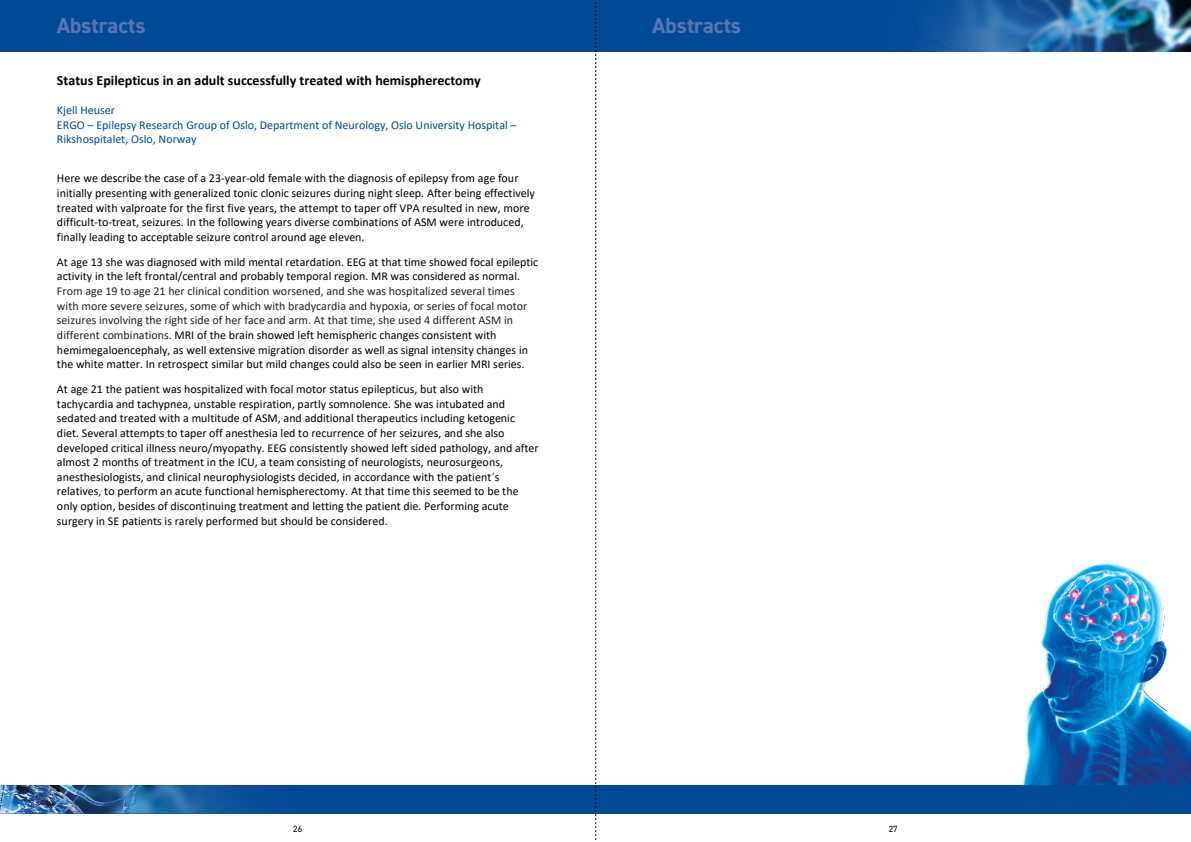
<style>
.page{position:relative;width:1191px;height:842px;background:#fff}
.page>*{position:absolute;margin:0;border:0;box-sizing:border-box;transform-origin:0 0}
.t1{font:700 22px "DIN2014";color:#5a75b5}
.t2{font:700 14px "Calibri";color:#000}
.t3{font:12px/14.6px "Calibri";color:#000}
.t4{font:12px/14.6px "Calibri";color:#202124}
.t5{font:12px/14.7px "Calibri";color:#004996}
.t6{font:9px "DIN2014";color:#000}
.s1{color:#000}
</style>
<div class="page">
<div style="left:0;top:0;width:1191px;height:52px;background:#004996"></div>
<div style="left:0;top:785px;width:1191px;height:28px;background:#004996"></div>
<img style="left:919px;top:0;width:272px;height:52px">
<img style="left:0;top:785px;width:251px;height:28px">
<img style="left:1022px;top:563px;width:169px;height:222px">
<svg style="left:595px;top:2px;width:1px;height:839px"></svg>
<h1 class="t1" style="left:57px;top:10px;width:90px">Abstracts</h1>
<h1 class="t1" style="left:652px;top:10px;width:90px">Abstracts</h1>
<p class="t2" style="left:57px;top:70px;width:425px">Status Epilepticus in an adult successfully treated with hemispherectomy</p>
<p class="t5" style="left:57px;top:102px;width:461px">Kjell Heuser<br>ERGO – Epilepsy Research Group of Oslo, Department of Neurology, Oslo University Hospital –<br>Rikshospitalet, Oslo, Norway</p>
<p class="t3" style="left:57px;top:171px;width:479px">Here we describe the case of a 23-year-old female with the diagnosis of epilepsy from age four initially presenting with generalized tonic clonic seizures during night sleep. After being effectively treated with valproate for the first five years, the attempt to taper off VPA resulted in new, more difficult-to-treat, seizures. In the following years diverse combinations of ASM were introduced, finally leading to acceptable seizure control around age eleven.</p>
<p class="t3" style="left:57px;top:254px;width:483px">At age 13 she was diagnosed with mild mental retardation. EEG at that time showed focal epileptic activity in the left frontal/central and probably temporal region. MR was considered as normal.</p>
<p class="t4" style="left:57px;top:283px;width:472px">From age 19 to age 21 her clinical condition worsened, and she was hospitalized several times with more severe seizures, some of which with bradycardia and hypoxia, or series of focal motor seizures involving the right side of her face and arm. At that time, she used 4 different ASM in different combinations. <span class="s1">MRI of the brain showed left hemispheric changes consistent with hemimegaloencephaly, as well extensive migration disorder as well as signal intensity changes in the white matter. In retrospect similar but mild changes could also be seen in earlier MRI series.</span></p>
<p class="t3" style="left:57px;top:381px;width:483px">At age 21 the patient was hospitalized with focal motor status epilepticus, but also with tachycardia and tachypnea, unstable respiration, partly somnolence. She was intubated and sedated and treated with a multitude of ASM, and additional therapeutics including ketogenic diet. Several attempts to taper off anesthesia led to recurrence of her seizures, and she also developed critical illness neuro/myopathy. EEG consistently showed left sided pathology, and after almost 2 months of treatment in the ICU, a team consisting of neurologists, neurosurgeons, anesthesiologists, and clinical neurophysiologists decided, in accordance with the patient´s relatives, to perform an acute functional hemispherectomy. At that time this seemed to be the only option, besides of discontinuing treatment and letting the patient die. Performing acute surgery in SE patients is rarely performed but should be considered.</p>
<p class="t6" style="left:293px;top:823px;width:10px">26</p>
<p class="t6" style="left:888px;top:823px;width:10px">27</p>
</div>
